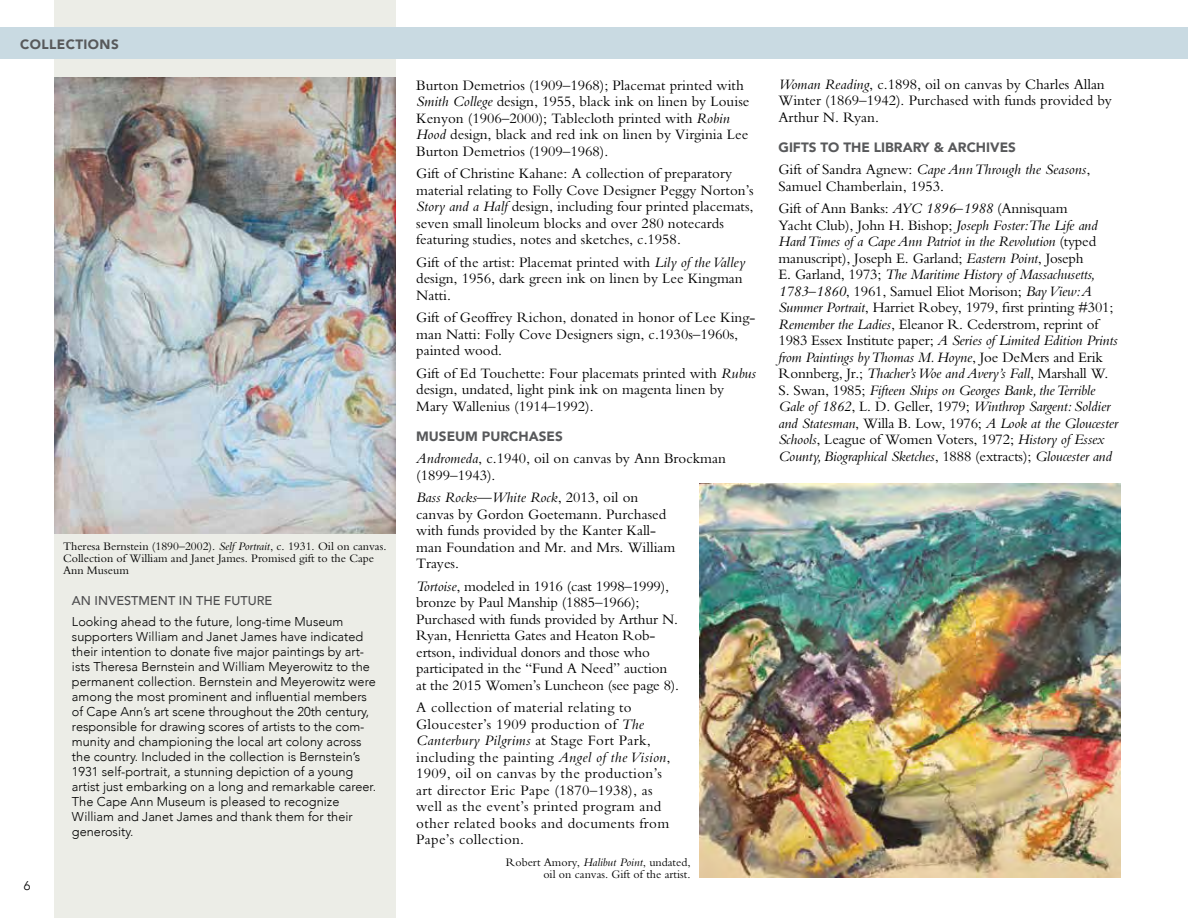
<style>
.page{position:relative;width:1188px;height:918px;background:#fff}
.page>*{position:absolute;margin:0;border:0;box-sizing:border-box;transform-origin:0 0}
.t1{font:15px/16.5px "M Bembo";color:#000}
.t2{font:italic 15px/16.5px "Bembo";letter-spacing:-.01em;color:#000}
.t3{font:15px/16.5px "M Bembo";letter-spacing:.02em;color:#000}
.t4{font:italic 15px "Bembo";letter-spacing:.02em;color:#000}
.t5{font:900 13.5px "Avenir";color:#58595b}
.t6{font:900 13.5px "Avenir";letter-spacing:.03em;color:#58595b}
.t7{font:300 12.75px/15px "Avenir";color:#000}
.t8{font:500 12.75px "Avenir";color:#4d4d4f}
.t9{font:12px/12px "M Bembo";color:#000}
.s1{font-family:"Bembo";font-style:italic}
.s2{font-family:"M Bembo";font-style:normal}
</style>
<div class="page">
<div style="left:54px;top:0;width:342px;height:918px;background:#ecede7"></div>
<div style="left:0;top:27px;width:1188px;height:31px;background:#c9dae2"></div>
<img style="left:54px;top:77px;width:342px;height:456px">
<img style="left:699px;top:483px;width:421px;height:395px">
<p class="t6" style="left:20px;top:32px;width:100px">COLLECTIONS</p>
<p class="t9" style="left:63px;top:540px;width:325px">Theresa Bernstein (1890–2002). <span class="s1">Self Portrait</span>, c. 1931. Oil on canvas.<br>Collection of William and Janet James. Promised gift to the Cape<br>Ann Museum</p>
<p class="t7" style="left:24px;top:878px;width:8px">6</p>
<p class="t8" style="left:72px;top:589px;width:202px">AN INVESTMENT IN THE FUTURE</p>
<p class="t7" style="left:72px;top:614px;width:306px">Looking ahead to the future, long-time Museum supporters William and Janet James have indicated their intention to donate five major paintings by art&shy;ists Theresa Bernstein and William Meyerowitz to the permanent collection. Bernstein and Meyerowitz were among the most prominent and influential members of Cape Ann’s art scene throughout the 20th century, responsible for drawing scores of artists to the com&shy;munity and championing the local art colony across the country. Included in the collection is Bernstein’s 1931 self-portrait, a stunning depiction of a young artist just embarking on a long and remarkable career.<br>The Cape Ann Museum is pleased to recognize William and Janet James and thank them for their generosity.</p>
<p class="t1" style="left:416px;top:77px;width:335px">Burton Demetrios (1909–1968); Placemat printed with <span class="s1">Smith College</span> design, 1955, black ink on linen by Louise Kenyon (1906–2000); Tablecloth printed with <span class="s1">Robin Hood</span> design, black and red ink on linen by Virginia Lee Burton Demetrios (1909–1968).</p>
<p class="t1" style="left:416px;top:165px;width:339px">Gift of Christine Kahane: A collection of preparatory material relating to Folly Cove Designer Peggy Norton’s <span class="s1">Story and a Half</span> design, including four printed placemats, seven small linoleum blocks and over 280 notecards featuring studies, notes and sketches, c.1958.</p>
<p class="t1" style="left:416px;top:254px;width:330px">Gift of the artist: Placemat printed with <span class="s1">Lily of the Valley </span>design, 1956, dark green ink on linen by Lee Kingman<br>Natti.</p>
<p class="t1" style="left:416px;top:309px;width:341px">Gift of Geoffrey Richon, donated in honor of Lee King&shy;man Natti: Folly Cove Designers sign, c.1930s–1960s, painted wood.</p>
<p class="t1" style="left:416px;top:365px;width:341px">Gift of Ed Touchette: Four placemats printed with <span class="s1">Rubus </span>design, undated, light pink ink on magenta linen by<br>Mary Wallenius (1914–1992).</p>
<p class="t5" style="left:416px;top:425px;width:148px">MUSEUM PURCHASES</p>
<p class="t1" style="left:416px;top:450px;width:311px"><span class="s1">Andromeda</span>, c.1940, oil on canvas by Ann Brockman (1899–1943).</p>
<p class="t2" style="left:416px;top:489px;width:224px">Bass Rocks—White Rock<span class="s2">, 2013, oil on</span></p>
<p class="t1" style="left:416px;top:506px;width:261px">canvas by Gordon Goetemann. Purchased with funds provided by the Kanter Kall&shy;man Foundation and Mr. and Mrs. William<br>Trayes.</p>
<p class="t1" style="left:416px;top:578px;width:264px"><span class="s1">Tortoise</span>, modeled in 1916 (cast 1998–1999), bronze by Paul Manship (1885–1966); Purchased with funds provided by Arthur N.<br>Ryan, Henrietta Gates and Heaton Rob&shy;ertson, individual donors and those who participated in the “Fund A Need” auction at the 2015 Women’s Luncheon (see page 8).</p>
<p class="t3" style="left:416px;top:699px;width:229px">A collection of material relating to<br>Gloucester’s 1909 production of <span class="s1">The</span></p>
<p class="t4" style="left:416px;top:732px;width:236px">Canterbury Pilgrims <span class="s2">at Stage Fort Park,</span></p>
<p class="t3" style="left:416px;top:749px;width:256px">including the painting <span class="s1">Angel of the Vision</span>, 1909, oil on canvas by the production’s art director Eric Pape (1870–1938), as well as the event’s printed program and other related books and documents from Pape’s collection.</p>
<p class="t9" style="left:506px;top:856px;width:186px;text-align:right">Robert Amory, <span class="s1">Halibut Point</span>, undated, oil on canvas. Gift of the artist.</p>
<p class="t1" style="left:778px;top:76px;width:335px"><span class="s1">Woman Reading</span>, c.1898, oil on canvas by Charles Allan<br>Winter (1869–1942). Purchased with funds provided by<br>Arthur N. Ryan.</p>
<p class="t5" style="left:778px;top:135px;width:239px">GIFTS TO THE LIBRARY &amp; ARCHIVES</p>
<p class="t2" style="left:778px;top:161px;width:313px"><span class="s2">Gift of Sandra Agnew:</span> Cape Ann Through the Seasons<span class="s2">,</span></p>
<p class="t1" style="left:778px;top:175px;width:291px;line-height:22.5px">Samuel Chamberlain, 1953.<br>Gift of Ann Banks: <span class="s1">AYC 1896</span>–<span class="s1">1988</span> (Annisquam</p>
<p class="t1" style="left:778px;top:217px;width:321px">Yacht Club), John H. Bishop; <span class="s1">Joseph Foster:The Life and</span></p>
<p class="t2" style="left:778px;top:233px;width:319px">Hard Times of a Cape Ann Patriot in the Revolution <span class="s2">(typed</span></p>
<p class="t1" style="left:778px;top:250px;width:307px">manuscript), Joseph E. Garland; <span class="s1">Eastern Point</span>, Joseph</p>
<p class="t2" style="left:778px;top:266px;width:318px"><span class="s2">E. Garland, 1973;</span> The Maritime History of Massachusetts,</p>
<p class="t1" style="left:778px;top:283px;width:336px"><span class="s1">1783</span>–<span class="s1">1860</span>, 1961, Samuel Eliot Morison; <span class="s1">Bay View: A<br>Summer Portrait</span>, Harriet Robey, 1979, first printing #301;<br><span class="s1">Remember the Ladies</span>, Eleanor R. Cederstrom, reprint of</p>
<p class="t2" style="left:778px;top:332px;width:341px"><span class="s2">1983 Essex Institute paper;</span> A Series of Limited Edition Prints from Paintings by Thomas M. Hoyne<span class="s2">, Joe DeMers and Erik Ronnberg, Jr.;</span> Thacher’s Woe and Avery’s Fall<span class="s2">, Marshall W.<br>S. Swan, 1985;</span> Fifteen Ships on Georges Bank, the Terrible Gale of 1862<span class="s2">, L. D. Geller, 1979;</span> Winthrop Sargent: Soldier and Statesman<span class="s2">, Willa B. Low, 1976;</span> A Look at the Gloucester</p>
<p class="t1" style="left:778px;top:431px;width:327px"><span class="s1">Schools</span>, League of Women Voters, 1972; <span class="s1">History of Essex</span></p>
<p class="t2" style="left:778px;top:448px;width:335px">County, Biographical Sketches<span class="s2">, 1888 (extracts);</span> Gloucester and</p>
</div>
